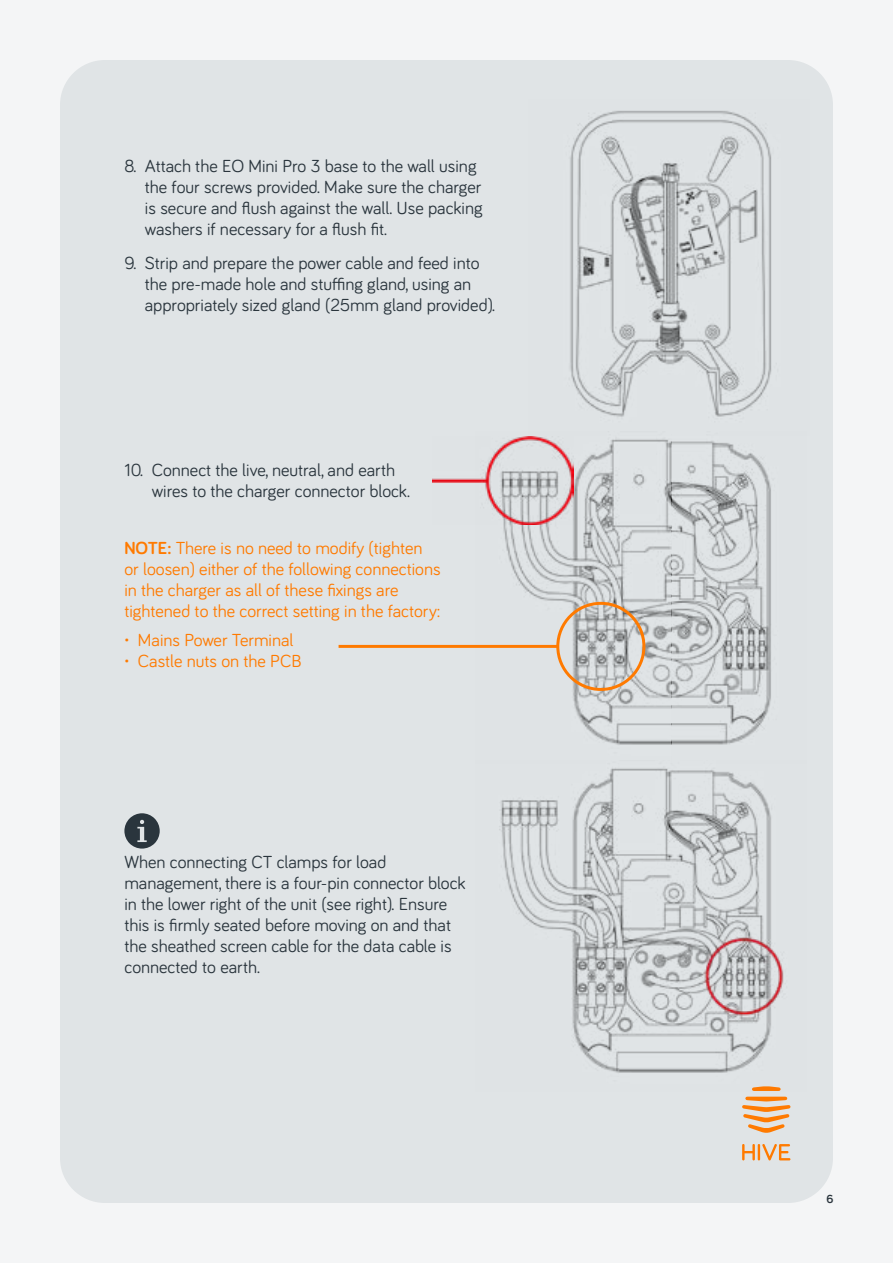
<style>
.page{position:relative;width:893px;height:1263px;background:#f4f5f6}
.page>*{position:absolute;margin:0;border:0;box-sizing:border-box;transform-origin:0 0}
.t1{font:18px/21px "Bariol";color:#2a353d}
.t2{font:18px/21px "Bariol";color:#ff7a00}
.t3{font:700 12px "Bariol";color:#2a353d}
.s1{font-weight:700}
.s2{font-size:30px}
</style>
<div class="page">
<div style="left:60px;top:60px;width:773px;height:1143px;background:#e0e4e6;border-radius:45px"></div>
<svg style="left:742px;top:1144px;width:48px;height:16px"></svg>
<svg style="left:742px;top:1096px;width:48px;height:37px"></svg>
<img style="left:476px;top:439px;width:295px;height:306px">
<img style="left:432px;top:436px;width:142px;height:88px">
<img style="left:570px;top:110px;width:202px;height:307px">
<img style="left:499px;top:768px;width:285px;height:323px">
<svg style="left:124px;top:813px;width:36px;height:35px"></svg>
<div style="left:556px;top:602px;width:89px;height:89px;border:3px solid #ff7a00;border-radius:50%"></div>
<hr style="left:339px;top:645px;width:219px;height:3px;background:#ff7a00">
<p class="t1" style="left:145px;top:155px;width:339px;text-indent:-21px">8. Attach the EO Mini Pro 3 base to the wall using the four screws provided. Make sure the charger is secure and flush against the wall. Use packing washers if necessary for a flush fit.</p>
<p class="t1" style="left:145px;top:251px;width:352px;text-indent:-20px">9. Strip and prepare the power cable and feed into the pre-made hole and stuffing gland, using an appropriately sized gland (25mm gland provided).</p>
<p class="t1" style="left:152px;top:458px;width:260px;text-indent:-27px">10. Connect the live, neutral, and earth wires to the charger connector block.</p>
<p class="t2" style="left:124px;top:536px;width:318px"><span class="s1">NOTE:</span> There is no need to modify (tighten or loosen) either of the following connections in the charger as all of these fixings are tightened to the correct setting in the factory:</p>
<p class="t2" style="left:124px;top:629px;width:179px"><span class="s2">·</span> Mains Power Terminal <span class="s2">·</span> Castle nuts on the PCB</p>
<p class="t1" style="left:124px;top:850px;width:343px">When connecting CT clamps for load management, there is a four-pin connector block in the lower right of the unit (see right). Ensure this is firmly seated before moving on and that the sheathed screen cable for the data cable is connected to earth.</p>
<p class="t3" style="left:826px;top:1191px;width:9px">6</p>
</div>
